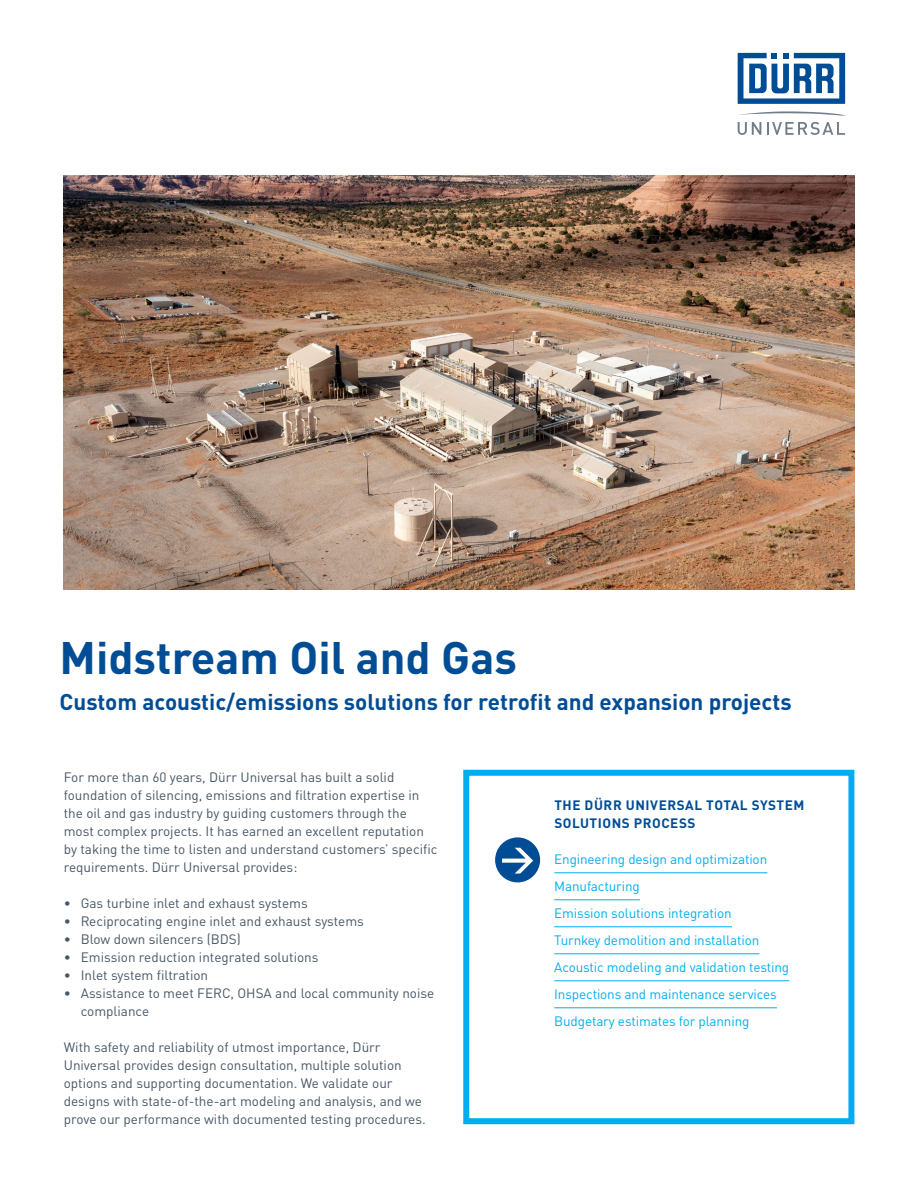
<style>
.page{position:relative;width:918px;height:1188px;background:#fff}
.page>*{position:absolute;margin:0;border:0;box-sizing:border-box;transform-origin:0 0}
.Headline_30pt{font:700 45px "DIN Pro";color:#014d95}
.Subheadline_15pt{font:700 22.5px "DIN Pro";color:#014d95}
.Flowing_Text{font:13.5px/18px "DIN Pro";color:#465664}
.Benefits_List{font:13.5px "DIN Pro";letter-spacing:-.01em;color:#00aeef}
.Benefits_Headline{font:700 13.5px/18px "DIN Pro";letter-spacing:.04em;color:#014d95}
.Benefits_List_last_w{font:13.5px "DIN Pro";letter-spacing:-.01em;color:#00aeef}
</style>
<div class="page">
<hr style="left:554px;top:873px;width:213px;height:1px;background:#00aeef">
<hr style="left:554px;top:900px;width:86px;height:1px;background:#00aeef">
<hr style="left:554px;top:927px;width:178px;height:1px;background:#00aeef">
<hr style="left:554px;top:954px;width:205px;height:1px;background:#00aeef">
<hr style="left:554px;top:981px;width:235px;height:1px;background:#00aeef">
<hr style="left:554px;top:1008px;width:223px;height:1px;background:#00aeef">
<div style="left:463px;top:770px;width:391px;height:354px;border:6px solid #00aeef"></div>
<img style="left:64px;top:176px;width:790px;height:414px">
<svg style="left:738px;top:122px;width:23px;height:13px"></svg>
<svg style="left:767px;top:122px;width:78px;height:13px"></svg>
<svg style="left:738px;top:53px;width:107px;height:51px"></svg>
<svg style="left:738px;top:111px;width:108px;height:5px"></svg>
<div style="left:495px;top:837px;width:45px;height:45px;background:#014d95;border-radius:50%"></div>
<svg style="left:502px;top:848px;width:31px;height:26px"></svg>
<p class="Headline_30pt" style="left:60px;top:622px;width:459px">Midstream Oil and Gas</p>
<p class="Subheadline_15pt" style="left:60px;top:684px;width:734px">Custom acoustic/emissions solutions for retrofit and expansion projects</p>
<p class="Flowing_Text" style="left:64px;top:766px;width:375px">For more than 60 years, Dürr Universal has built a solid foundation of silencing, emissions and filtration expertise in the oil and gas industry by guiding customers through the most complex projects. It has earned an excellent reputation by taking the time to listen and understand customers’ specific requirements. Dürr Universal provides:</p>
<p class="Flowing_Text" style="left:64px;top:892px;width:245px">• Gas turbine inlet and exhaust systems</p>
<p class="Flowing_Text" style="left:64px;top:910px;width:302px">• Reciprocating engine inlet and exhaust systems</p>
<p class="Flowing_Text" style="left:64px;top:928px;width:179px">• Blow down silencers (BDS)</p>
<p class="Flowing_Text" style="left:64px;top:946px;width:256px">• Emission reduction integrated solutions</p>
<p class="Flowing_Text" style="left:64px;top:964px;width:146px">• Inlet system filtration</p>
<p class="Flowing_Text" style="left:81px;top:982px;width:355px;text-indent:-17px">• Assistance to meet FERC, OHSA and local community noise compliance</p>
<p class="Flowing_Text" style="left:64px;top:1036px;width:363px">With safety and reliability of utmost importance, Dürr Universal provides design consultation, multiple solution options and supporting documentation. We validate our designs with state-of-the-art modeling and analysis, and we prove our performance with documented testing procedures.</p>
<p class="Benefits_Headline" style="left:554px;top:795px;width:252px">THE DÜRR UNIVERSAL TOTAL SYSTEM<br>SOLUTIONS PROCESS</p>
<p class="Benefits_List" style="left:554px;top:849px;width:214px">Engineering design and optimization</p>
<p class="Benefits_List" style="left:554px;top:876px;width:87px">Manufacturing</p>
<p class="Benefits_List" style="left:554px;top:903px;width:179px">Emission solutions integration</p>
<p class="Benefits_List" style="left:554px;top:930px;width:206px">Turnkey demolition and installation</p>
<p class="Benefits_List" style="left:554px;top:957px;width:236px">Acoustic modeling and validation testing</p>
<p class="Benefits_List" style="left:554px;top:984px;width:224px">Inspections and maintenance services</p>
<p class="Benefits_List_last_w" style="left:554px;top:1011px;width:197px">Budgetary estimates for planning</p>
</div>
